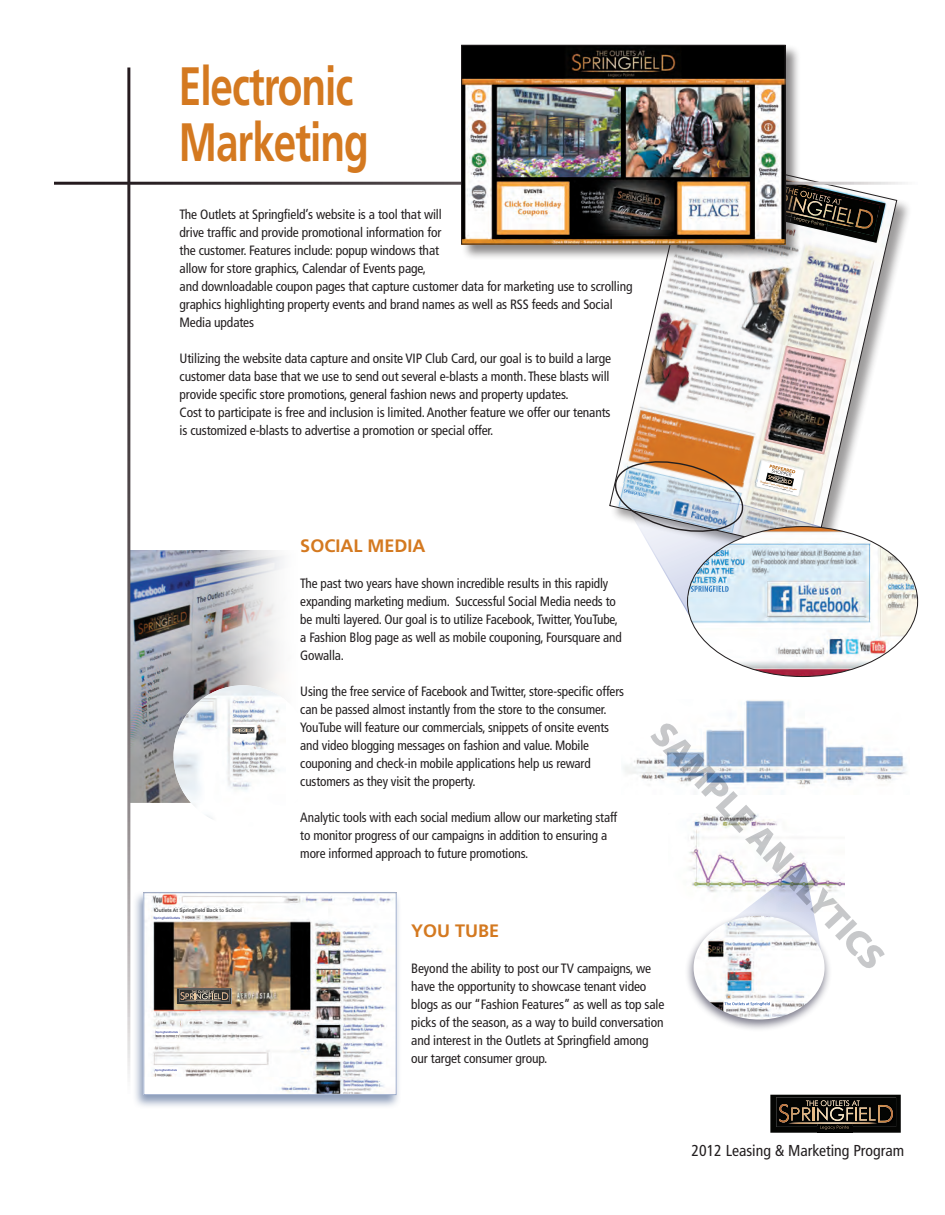
<style>
.page{position:relative;width:945px;height:1215px;background:#fff}
.page>*{position:absolute;margin:0;border:0;box-sizing:border-box;transform-origin:0 0}
.t1{font:700 54px/55.5px "Frutiger";letter-spacing:-.025em;color:#d47920;scale:.75 1}
.t2{font:900 36px "Myriad Pro";color:#c7c8ca}
.t3{font:700 18px "Frutiger";color:#d47920}
.t4{font:condensed 15.75px "Frutiger";color:#231f20}
.t5{font:condensed 13.5px/18px "Frutiger";letter-spacing:-.01em;color:#231f20}
.t6{font:700 4.95px "Arial";letter-spacing:-.01em;color:#494a4b}
.t7{font:700 3.15px "Arial";letter-spacing:-.01em;color:#4c58a6}
.t8{font:600 2.55px "Honey Script";color:#b66512;scale:1.39 1}
.t9{font:700 2.55px "Arial";letter-spacing:-.01em;color:#4c58a6}
</style>
<div class="page">
<svg style="left:770px;top:1095px;width:131px;height:38px;background:#2f2920"></svg>
<div style="left:609px;top:152px;width:302px;height:416px;background:#231f20;opacity:.44"></div>
<svg style="left:609px;top:153px;width:288px;height:400px"></svg>
<img style="left:130px;top:551px;width:154px;height:251px">
<img style="left:802px;top:172px;width:84px;height:71px">
<hr style="left:54px;top:182px;width:864px;height:3px;background:#fff">
<div style="left:461px;top:44px;width:341px;height:216px;background:#231f20;opacity:.53"></div>
<img style="left:463px;top:47px;width:320px;height:195px">
<div style="left:461px;top:45px;width:324px;height:199px;border:1px solid #231f20"></div>
<img style="left:174px;top:685px;width:110px;height:134px">
<img style="left:692px;top:527px;width:226px;height:150px">
<img style="left:768px;top:404px;width:62px;height:48px">
<svg style="left:610px;top:455px;width:230px;height:170px"></svg>
<svg style="left:231px;top:725px;width:25px;height:12px"></svg>
<svg style="left:233px;top:727px;width:21px;height:7px"></svg>
<img style="left:623px;top:700px;width:283px;height:88px">
<img style="left:689px;top:813px;width:155px;height:79px">
<svg style="left:700px;top:864px;width:125px;height:48px"></svg>
<div style="left:684px;top:912px;width:148px;height:120px;background:#545368;opacity:.75"></div>
<img style="left:694px;top:916px;width:131px;height:104px">
<div style="left:724px;top:1002px;width:47px;height:5px;background:#fff"></div>
<svg style="left:725px;top:1002px;width:45px;height:4px"></svg>
<div style="left:132px;top:890px;width:270px;height:219px;background:#647aa1;opacity:.75"></div>
<img style="left:145px;top:894px;width:250px;height:199px">
<div style="left:143px;top:892px;width:254px;height:203px;border:1px solid #9daccb"></div>
<div style="left:155px;top:908px;width:88px;height:6px;background:#fff"></div>
<div style="left:154px;top:915px;width:27px;height:6px;background:#fff"></div>
<div style="left:156px;top:1029px;width:23px;height:5px;background:#fff"></div>
<div style="left:155px;top:1067px;width:23px;height:6px;background:#fff"></div>
<svg style="left:177px;top:988px;width:54px;height:16px"></svg>
<h1 class="t1" style="left:179px;top:59px;width:255px">Electronic<br>Marketing</h1>
<p class="t5" style="left:180px;top:205px;width:454px">The Outlets at Springfield’s website is a tool that will<br>drive traffic and provide promotional information for<br>the customer. Features include: popup windows that<br>allow for store graphics, Calendar of Events page,<br>and downloadable coupon pages that capture customer data for marketing use to scrolling graphics highlighting property events and brand names as well as RSS feeds and Social Media updates</p>
<p class="t5" style="left:180px;top:349px;width:433px">Utilizing the website data capture and onsite VIP Club Card, our goal is to build a large customer data base that we use to send out several e-blasts a month. These blasts will provide specific store promotions, general fashion news and property updates.<br>Cost to participate is free and inclusion is limited. Another feature we offer our tenants is customized e-blasts to advertise a promotion or special offer.</p>
<p class="t8" style="left:761px;top:480px;width:29px;rotate:13deg">Springfield’s Premier Outlet Shopping Destination</p>
<p class="t6" style="left:155px;top:907px;width:88px">Outlets At Springfield Back to School</p>
<p class="t7" style="left:154px;top:916px;width:28px">SpringfieldOutlets</p>
<p class="t9" style="left:156px;top:1030px;width:24px">SpringfieldOutlets</p>
<p class="t9" style="left:155px;top:1068px;width:24px">SpringfieldOutlets</p>
<h3 class="t3" style="left:300px;top:535px;width:124px">Social Media</h3>
<p class="t5" style="left:300px;top:574px;width:323px">The past two years have shown incredible results in this rapidly expanding marketing medium. Successful Social Media needs to be multi layered. Our goal is to utilize Facebook, Twitter, YouTube, a Fashion Blog page as well as mobile couponing, Foursquare and Gowalla.</p>
<p class="t5" style="left:300px;top:682px;width:325px">Using the free service of Facebook and Twitter, store-specific offers can be passed almost instantly from the store to the consumer.<br>YouTube will feature our commercials, snippets of onsite events and video blogging messages on fashion and value. Mobile couponing and check-in mobile applications help us reward customers as they visit the property.</p>
<p class="t5" style="left:300px;top:808px;width:318px">Analytic tools with each social medium allow our marketing staff to monitor progress of our campaigns in addition to ensuring a more informed approach to future promotions.</p>
<h2 class="t2" style="left:675px;top:711px;width:325px;rotate:47deg">SAMPLE ANALYTICS</h2>
<h3 class="t3" style="left:411px;top:921px;width:87px">You Tube</h3>
<p class="t5" style="left:411px;top:960px;width:255px">Beyond the ability to post our TV campaigns, we have the opportunity to showcase tenant video blogs as our “Fashion Features” as well as top sale picks of the season, as a way to build conversation and interest in the Outlets at Springfield among our target consumer group.</p>
<p class="t4" style="left:692px;top:1141px;width:214px">2012 Leasing &amp; Marketing Program</p>
</div>
